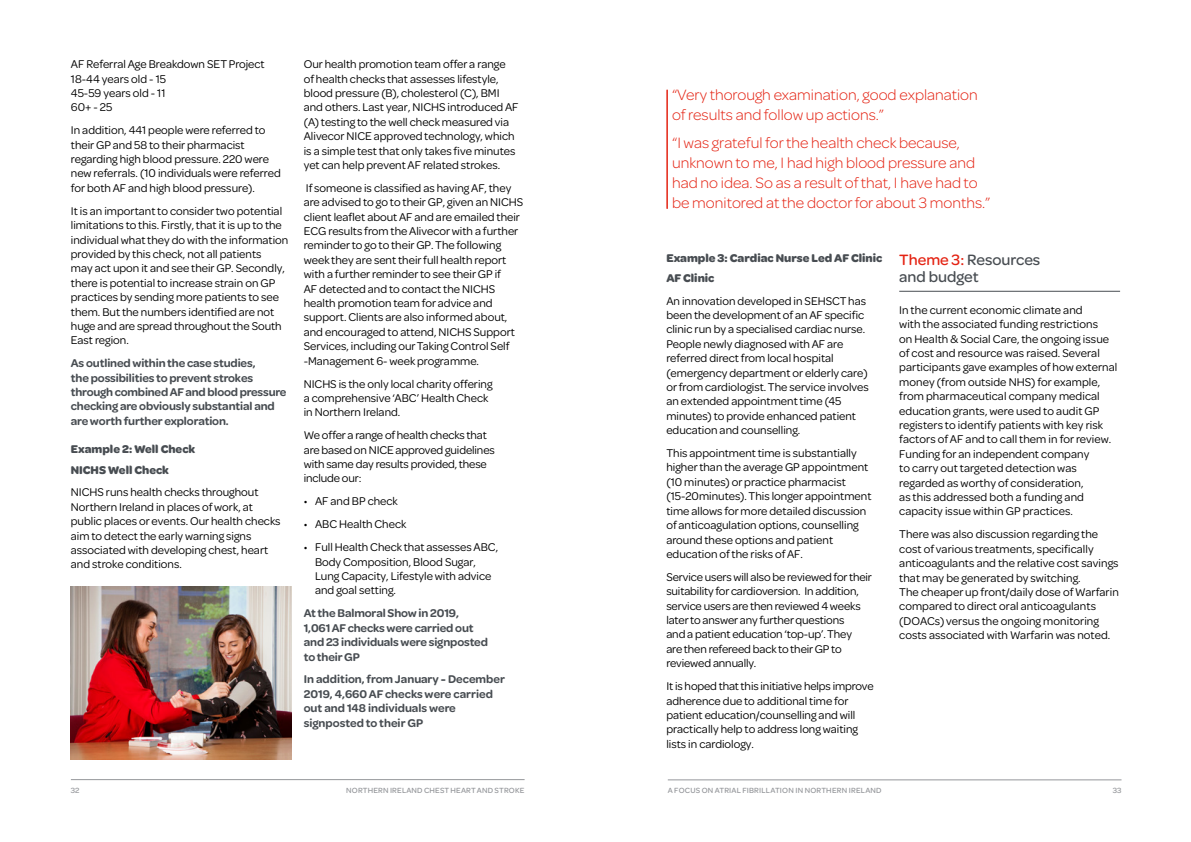
<style>
.page{position:relative;width:1191px;height:842px;background:#fff}
.page>*{position:absolute;margin:0;border:0;box-sizing:border-box;transform-origin:0 0}
.t1{font:300 16px/20px "Omnes";color:#e42313}
.t2{font:500 16px/17px "Omnes";color:#484d52}
.t3{font:12px/14.4px "Omnes";color:#000}
.t4{font:600 12px/14.4px "Omnes";letter-spacing:-.01em;color:#484d52}
.t5{font:700 12px/20.1px "Omnes";color:#484d52}
.t6{font:500 8px "Omnes";letter-spacing:.02em;color:#94969a}
.s1{color:#e42313}
</style>
<div class="page">
<img style="left:71px;top:587px;width:221px;height:172px">
<hr style="left:899px;top:291px;width:221px;height:1px;background:#484d52">
<hr style="left:666px;top:90px;width:2px;height:118px;background:#e42313">
<hr style="left:71px;top:779px;width:453px;height:1px;background:#94969a">
<hr style="left:668px;top:780px;width:453px;height:1px;background:#94969a">
<p class="t3" style="left:71px;top:56px;width:195px">AF Referral Age Breakdown SET Project<br>18-44 years old - 15<br>45-59 years old - 11<br>60+ - 25</p>
<p class="t3" style="left:71px;top:122px;width:211px">In addition, 441 people were referred to their GP and 58 to their pharmacist regarding high blood pressure. 220 were new referrals. (10 individuals were referred for both AF and high blood pressure).</p>
<p class="t3" style="left:71px;top:203px;width:219px">It is an important to consider two potential limitations to this. Firstly, that it is up to the individual what they do with the information provided by this check, not all patients<br>may act upon it and see their GP. Secondly, there is potential to increase strain on GP practices by sending more patients to see them. But the numbers identified are not huge and are spread throughout the South East region.</p>
<p class="t4" style="left:71px;top:355px;width:217px">As outlined within the case studies,<br>the possibilities to prevent strokes through combined AF and blood pressure checking are obviously substantial and are worth further exploration.</p>
<p class="t5" style="left:71px;top:439px;width:126px">Example 2: Well Check<br>NICHS Well Check</p>
<p class="t3" style="left:71px;top:484px;width:211px">NICHS runs health checks throughout Northern Ireland in places of work, at public places or events. Our health checks aim to detect the early warning signs associated with developing chest, heart and stroke conditions.</p>
<p class="t3" style="left:304px;top:56px;width:216px">Our health promotion team offer a range of health checks that assesses lifestyle, blood pressure (B), cholesterol (C), BMI and others. Last year, NICHS introduced AF (A) testing to the well check measured via Alivecor NICE approved technology, which is a simple test that only takes five minutes yet can help prevent AF related strokes.</p>
<p class="t3" style="left:304px;top:180px;width:221px">If someone is classified as having AF, they are advised to go to their GP, given an NICHS client leaflet about AF and are emailed their ECG results from the Alivecor with a further reminder to go to their GP. The following week they are sent their full health report with a further reminder to see their GP if<br>AF detected and to contact the NICHS health promotion team for advice and support. Clients are also informed about, and encouraged to attend, NICHS Support Services, including our Taking Control Self -Management 6- week programme.</p>
<p class="t3" style="left:304px;top:376px;width:190px">NICHS is the only local charity offering a comprehensive ‘ABC’ Health Check in Northern Ireland.</p>
<p class="t3" style="left:304px;top:427px;width:193px">We offer a range of health checks that are based on NICE approved guidelines with same day results provided, these include our:</p>
<p class="t3" style="left:304px;top:493px;width:96px">• AF and BP check</p>
<p class="t3" style="left:304px;top:516px;width:104px">• ABC Health Check</p>
<p class="t3" style="left:315px;top:539px;width:184px;text-indent:-11px">• Full Health Check that assesses ABC,<br>Body Composition, Blood Sugar,<br>Lung Capacity, Lifestyle with advice and goal setting.</p>
<p class="t4" style="left:304px;top:605px;width:186px">At the Balmoral Show in 2019,<br>1,061 AF checks were carried out and 23 individuals were signposted to their GP</p>
<p class="t4" style="left:304px;top:671px;width:203px">In addition, from January - December<br>2019, 4,660 AF checks were carried out and 148 individuals were signposted to their GP</p>
<h1 class="t1" style="left:672px;top:83px;width:307px">“Very thorough examination, good explanation of results and follow up actions.”</h1>
<h1 class="t1" style="left:672px;top:132px;width:320px">“I was grateful for the health check because, unknown to me, I had high blood pressure and had no idea. So as a result of that, I have had to be monitored at the doctor for about 3 months.”</h1>
<p class="t5" style="left:666px;top:247px;width:217px">Example 3: Cardiac Nurse Led AF Clinic<br>AF Clinic</p>
<p class="t3" style="left:666px;top:293px;width:204px">An innovation developed in SEHSCT has been the development of an AF specific clinic run by a specialised cardiac nurse.<br>People newly diagnosed with AF are referred direct from local hospital (emergency department or elderly care) or from cardiologist. The service involves an extended appointment time (45 minutes) to provide enhanced patient education and counselling.</p>
<p class="t3" style="left:666px;top:445px;width:206px">This appointment time is substantially higher than the average GP appointment (10 minutes) or practice pharmacist (15-20minutes). This longer appointment time allows for more detailed discussion of anticoagulation options, counselling around these options and patient education of the risks of AF.</p>
<p class="t3" style="left:666px;top:569px;width:207px">Service users will also be reviewed for their suitability for cardioversion. In addition, service users are then reviewed 4 weeks later to answer any further questions<br>and a patient education ‘top-up’. They<br>are then refereed back to their GP to reviewed annually.</p>
<p class="t3" style="left:666px;top:678px;width:209px">It is hoped that this initiative helps improve adherence due to additional time for patient education/counselling and will practically help to address long waiting lists in cardiology.</p>
<h1 class="t2" style="left:899px;top:251px;width:143px"><span class="s1">Theme 3:</span> Resources and budget</h1>
<p class="t3" style="left:899px;top:302px;width:220px">In the current economic climate and<br>with the associated funding restrictions<br>on Health &amp; Social Care, the ongoing issue of cost and resource was raised. Several participants gave examples of how external money (from outside NHS) for example, from pharmaceutical company medical education grants, were used to audit GP registers to identify patients with key risk factors of AF and to call them in for review.<br>Funding for an independent company<br>to carry out targeted detection was regarded as worthy of consideration,<br>as this addressed both a funding and capacity issue within GP practices.</p>
<p class="t3" style="left:899px;top:526px;width:221px">There was also discussion regarding the cost of various treatments, specifically anticoagulants and the relative cost savings that may be generated by switching.<br>The cheaper up front/daily dose of Warfarin compared to direct oral anticoagulants (DOACs) versus the ongoing monitoring costs associated with Warfarin was noted.</p>
<p class="t6" style="left:71px;top:785px;width:10px">32</p>
<p class="t6" style="left:346px;top:785px;width:180px">NORTHERN IRELAND CHEST HEART AND STROKE</p>
<p class="t6" style="left:668px;top:785px;width:215px">A FOCUS ON ATRIAL FIBRILLATION IN NORTHERN IRELAND</p>
<p class="t6" style="left:1112px;top:785px;width:10px">33</p>
</div>
